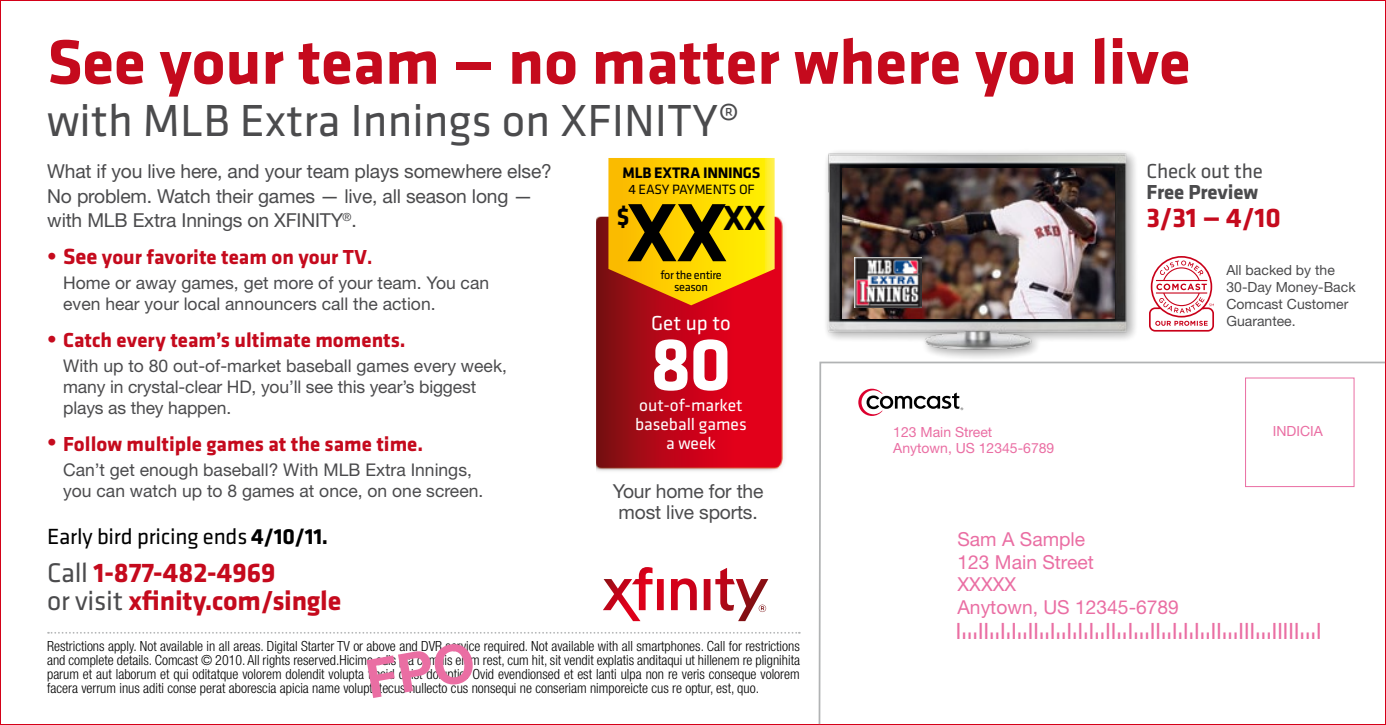
<style>
.page{position:relative;width:1386px;height:725px;background:#fff}
.page>*{position:absolute;margin:0;border:0;box-sizing:border-box;transform-origin:0 0}
.t1{font:700 85.58px "Klavika";color:#000}
.t2{font:700 77px "Klavika";color:#fff}
.t3{font:700 65.1px "Klavika";color:#c50a1d}
.t4{font:46.55px "Klavika";color:#4b4b4d}
.t5{font:700 36.23px "Klavika";color:#000}
.t6{font:700 28px/28px "Klavika";letter-spacing:-.005em;color:#c50a1d}
.t7{font:700 25.2px "Klavika";color:#000}
.t8{font:22.75px "Klavika";letter-spacing:-.01em;color:#000}
.t9{font:700 21px "Klavika";color:#c50a1d}
.t10{font:21px "ID Automation POSTNET";color:#ea6ea3}
.t11{font:21px "Klavika";letter-spacing:-.01em;color:#4b4b4d}
.t12{font:700 21px "Klavika";letter-spacing:-.01em;color:#4b4b4d}
.t13{font:21px "Klavika";color:#fff}
.t14{font:19.25px/24.5px "Helvetica Neue";letter-spacing:-.01em;color:#4b4b4d}
.t15{font:19.25px/22.8px "Helvetica Neue";color:#ea6ea3}
.t16{font:17.5px/21px "Helvetica Neue";color:#4b4b4d}
.t17{font:17.5px/19.2px "Klavika";color:#fff;text-align:center}
.t18{font:700 15.75px "Klavika";letter-spacing:-.015em;color:#000}
.t19{font:300 condensed 14px/14px "Helvetica Neue";color:#000;text-align:justify}
.t20{font:14px/16.8px "Helvetica Neue LT Std";color:#4b4b4d}
.t21{font:14px "Helvetica Neue";color:#ea6ea3}
.t22{font:14px "Klavika";letter-spacing:-.015em;color:#000}
.t23{font:14px "Helvetica Neue LT Std";color:#ea6ea3}
.t24{font:12.25px/12.1px "Klavika";letter-spacing:-.03em;color:#000;text-align:center}
.s1{font-size:22.75px}
.s2{font-size:19.25px}
.s3{font-weight:700}
.s4{font-weight:400;color:#4b4b4d}
</style>
<div class="page">
<svg style="left:818px;top:361px;width:566px;height:361px"></svg>
<svg style="left:48px;top:632px;width:752px;height:1px"></svg>
<div style="left:1245px;top:377px;width:109px;height:110px;border:1px solid #ea6ea3"></div>
<svg style="left:858px;top:388px;width:105px;height:28px"></svg>
<img style="left:818px;top:152px;width:324px;height:226px">
<img style="left:842px;top:169px;width:272px;height:150px">
<img style="left:854px;top:257px;width:67px;height:50px">
<img style="left:596px;top:216px;width:187px;height:255px">
<svg style="left:608px;top:158px;width:167px;height:147px;background:#f6bc05"></svg>
<svg style="left:603px;top:567px;width:165px;height:54px"></svg>
<svg style="left:1149px;top:256px;width:65px;height:75px"></svg>
<h3 class="t3" style="left:47px;top:15px;width:1145px">See your team — no matter where you live</h3>
<h3 class="t4" style="left:47px;top:90px;width:694px">with MLB Extra Innings on XFINITY®</h3>
<h3 class="t14" style="left:47px;top:159px;width:506px">What if you live here, and your team plays somewhere else?<br>No problem. Watch their games — live, all season long — with MLB Extra Innings on XFINITY<sup>®</sup>.</h3>
<h3 class="t9" style="left:63px;top:242px;width:311px"><span class="s1">See</span> your favorite team on your TV<span class="s2">.</span></h3>
<p class="t16" style="left:63px;top:272px;width:427px">Home or away games, get more of your team. You can even hear your local announcers call the action.</p>
<h3 class="t9" style="left:63px;top:325px;width:344px">Catch every team’s ultimate moments.</h3>
<p class="t16" style="left:63px;top:355px;width:445px">With up to 80 out-of-market baseball games every week, many in crystal-clear HD, you’ll see this year’s biggest plays as they happen.</p>
<h3 class="t9" style="left:63px;top:429px;width:362px">Follow multiple games at the same time.</h3>
<p class="t16" style="left:63px;top:458px;width:422px">Can’t get enough baseball? With MLB Extra Innings, you can watch up to 8 games at once, on one screen.</p>
<h3 class="t8" style="left:47px;top:521px;width:282px">Early bird pricing ends <span class="s3">4/10/11.</span></h3>
<h3 class="t6" style="left:47px;top:557px;width:296px"><span class="s4">Call</span> 1-877-482-4969<br><span class="s4">or visit</span> xfinity.com/single</h3>
<p class="t18" style="left:623px;top:161px;width:139px">MLB EXTRA INNINGS</p>
<p class="t22" style="left:628px;top:180px;width:128px">4 EASY PAYMENTS OF</p>
<h3 class="t7" style="left:617px;top:198px;width:14px">$</h3>
<h1 class="t1" style="left:626px;top:171px;width:104px">XX</h1>
<h3 class="t5" style="left:723px;top:191px;width:45px">XX</h3>
<p class="t24" style="left:660px;top:268px;width:63px">for the entire season</p>
<h3 class="t13" style="left:651px;top:309px;width:81px">Get up to</h3>
<h2 class="t2" style="left:650px;top:308px;width:83px">80</h2>
<p class="t17" style="left:635px;top:414px;width:113px">baseball games a week</p>
<p class="t17" style="left:639px;top:395px;width:105px">out-of-market</p>
<h3 class="t14" style="left:613px;top:480px;width:152px;line-height:21px">Your home for the most live sports.</h3>
<p class="t19" style="left:47px;top:639px;width:754px">Restrictions apply. Not available in all areas. Digital Starter TV or above and DVR service required. Not available with all smartphones. Call for restrictions and complete details. Comcast © 2010. All rights reserved.Hicimo odis pla comnis eium rest, cum hit, sit vendit explatis anditaqui ut hillenem re plignihita parum et aut laborum et qui oditatque volorem dolendit volupta tincid quist doluptio. Ovid evendionsed et est lanti ulpa non re veris conseque volorem facera verrum inus aditi conse perat aborescia apicia name voluptatecus nullecto cus nonsequi ne conseriam nimporeicte cus re optur, est, quo.</p>
<h3 class="t11" style="left:1147px;top:158px;width:118px">Check out the</h3>
<h3 class="t12" style="left:1147px;top:177px;width:113px">Free Preview</h3>
<h3 class="t6" style="left:1147px;top:203px;width:136px">3/31 — 4/10</h3>
<p class="t20" style="left:1226px;top:262px;width:131px">All backed by the<br>30-Day Money-Back<br>Comcast Customer<br>Guarantee.</p>
<p class="t21" style="left:893px;top:424px;width:101px">123 Main Street</p>
<p class="t23" style="left:1273px;top:423px;width:52px">INDICIA</p>
<p class="t21" style="left:893px;top:440px;width:163px">Anytown, US 12345-6789</p>
<h3 class="t15" style="left:958px;top:527px;width:223px">Sam A Sample<br>123 Main Street<br>XXXXX<br>Anytown, US 12345-6789</h3>
<h3 class="t10" style="left:958px;top:620px;width:367px">!1234567890!0!!!0!</h3>
</div>
